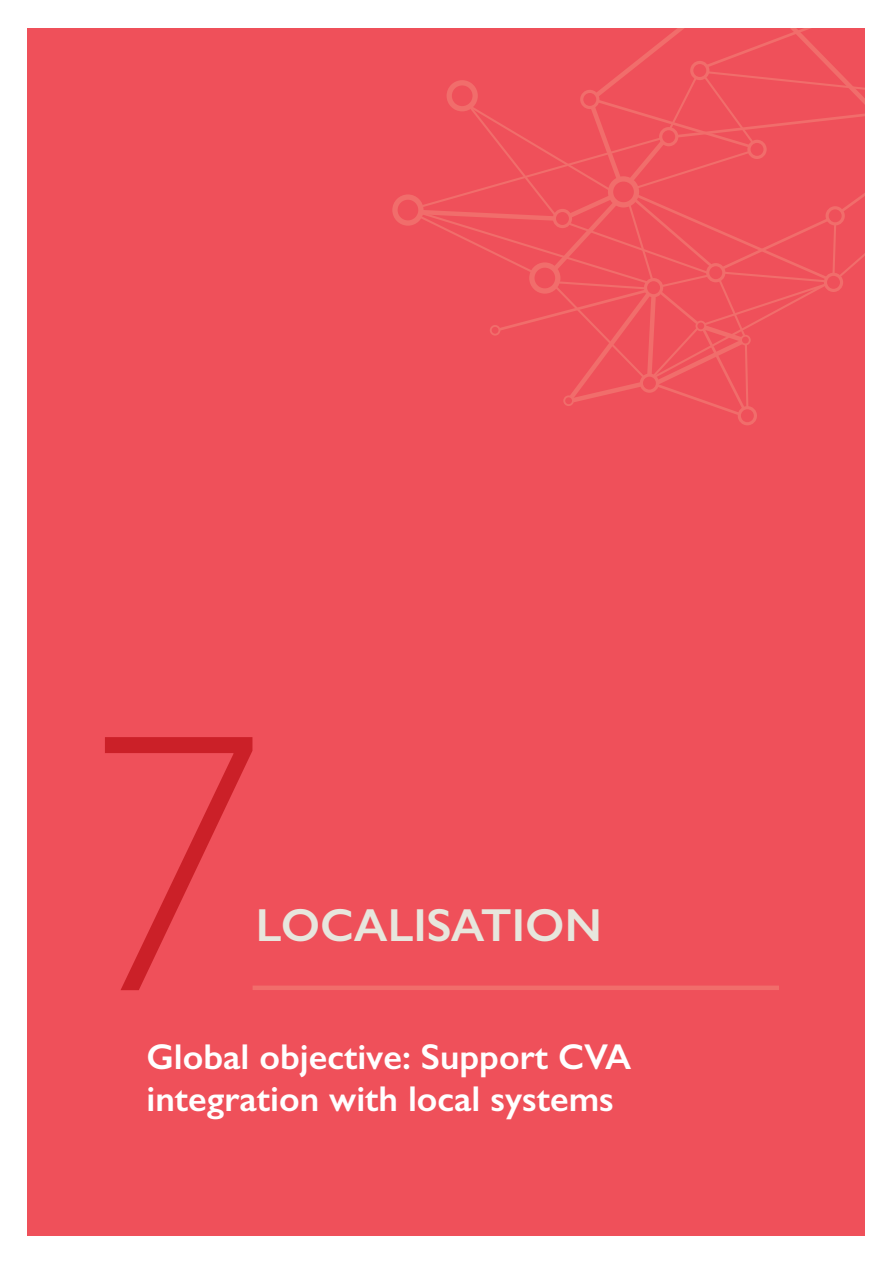
<style>
.page{position:relative;width:893px;height:1263px;background:#fff}
.page>*{position:absolute;margin:0;border:0;box-sizing:border-box;transform-origin:0 0}
.t1{font:389.4px "Myriad Variable Concept";color:#cb2028}
.t2{font:600 46.5px "Gill Sans";color:#e7e6dd}
.t3{font:600 36px/42px "Gill Sans";color:#fff}
</style>
<div class="page">
<div style="left:28px;top:28px;width:837px;height:1207px;background:#ef505a"></div>
<div style="left:253px;top:985px;width:526px;height:5px;background:#f16d6b"></div>
<svg style="left:392px;top:28px;width:473px;height:397px"></svg>
<p class="t1" style="left:81px;top:631px;width:142px">7</p>
<p class="t2" style="left:256px;top:897px;width:347px">LOCALISATION</p>
<p class="t3" style="left:146px;top:1035px;width:486px">Global objective: Support CVA integration with local systems</p>
</div>
